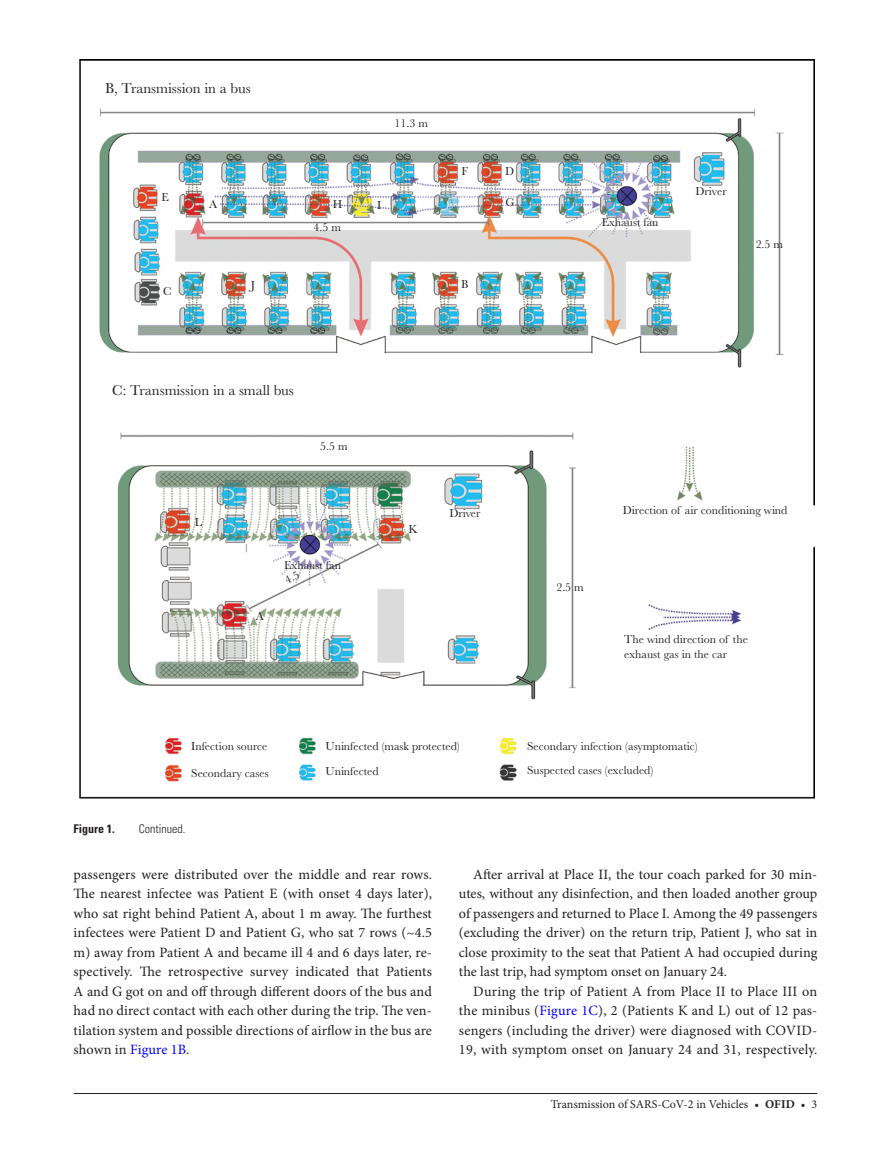
<style>
.page{position:relative;width:891px;height:1174px;background:#fff}
.page>*{position:absolute;margin:0;border:0;box-sizing:border-box;transform-origin:0 0}
.t1{font:14.85px "Baskerville MT Std";color:#231f20}
.t2{font:14.25px/19.5px "Minion Pro";letter-spacing:.005em;color:#231f20;text-align:justify}
.t3{font:12px "Minion Pro";color:#231f20}
.t4{font:300 condensed 12px "Univers LT Std";color:#231f20}
.t5{font:700 condensed 12px "Univers LT Std";color:#231f20}
.t6{font:11.85px/14.2px "Baskerville MT Std";color:#231f20}
.s1{color:#00f}
.s2{font-weight:700}
</style>
<div class="page">
<hr style="left:74px;top:1093px;width:743px;height:1px;background:#231f20">
<img style="left:79px;top:59px;width:735px;height:740px">
<svg style="left:284px;top:571px;width:16px;height:13px"></svg>
<p class="t1" style="left:105px;top:79px;width:147px">B, Transmission in a bus</p>
<p class="t6" style="left:395px;top:116px;width:35px">11.3 m</p>
<p class="t6" style="left:462px;top:164px;width:8px">F</p>
<p class="t6" style="left:505px;top:164px;width:11px">D</p>
<p class="t6" style="left:162px;top:190px;width:9px">E</p>
<p class="t6" style="left:209px;top:197px;width:10px">A</p>
<p class="t6" style="left:333px;top:197px;width:11px">H</p>
<p class="t6" style="left:377px;top:198px;width:6px">I</p>
<p class="t6" style="left:506px;top:195px;width:11px">G</p>
<p class="t6" style="left:314px;top:220px;width:29px">4.5 m</p>
<p class="t6" style="left:163px;top:284px;width:10px">C</p>
<p class="t6" style="left:251px;top:278px;width:6px">J</p>
<p class="t6" style="left:461px;top:277px;width:9px">B</p>
<p class="t6" style="left:602px;top:215px;width:58px">Exhaust fan</p>
<p class="t6" style="left:696px;top:184px;width:33px">Driver</p>
<p class="t6" style="left:756px;top:237px;width:29px">2.5 m</p>
<p class="t1" style="left:112px;top:382px;width:183px">C: Transmission in a small bus</p>
<p class="t6" style="left:195px;top:515px;width:9px">L</p>
<p class="t6" style="left:320px;top:439px;width:29px">5.5 m</p>
<p class="t6" style="left:256px;top:609px;width:10px">A</p>
<p class="t6" style="left:284px;top:558px;width:58px">Exhaust fan</p>
<p class="t6" style="left:408px;top:522px;width:11px">K</p>
<p class="t6" style="left:449px;top:506px;width:33px">Driver</p>
<p class="t6" style="left:191px;top:739px;width:78px">Infection source</p>
<p class="t6" style="left:191px;top:766px;width:79px">Secondary cases</p>
<p class="t5" style="left:74px;top:821px;width:43px">Figure 1.</p>
<p class="t4" style="left:139px;top:821px;width:48px">Continued.</p>
<p class="t6" style="left:326px;top:739px;width:136px">Uninfected (mask protected)</p>
<p class="t6" style="left:326px;top:764px;width:55px">Uninfected</p>
<p class="t6" style="left:556px;top:580px;width:29px">2.5 m</p>
<p class="t6" style="left:623px;top:503px;width:166px">Direction of air conditioning wind</p>
<p class="t6" style="left:624px;top:633px;width:125px">The wind direction of the exhaust gas in the car</p>
<p class="t6" style="left:527px;top:739px;width:172px">Secondary infection (asymptomatic)</p>
<p class="t6" style="left:527px;top:763px;width:128px">Suspected cases (excluded)</p>
<p class="t2" style="left:74px;top:865px;width:360px">passengers were distributed over the middle and rear rows.<br>The nearest infectee was Patient E (with onset 4 days later), who sat right behind Patient A, about 1 m away. The furthest infectees were Patient D and Patient G, who sat 7 rows (~4.5 m) away from Patient A and became ill 4 and 6 days later, re&shy;spectively. The retrospective survey indicated that Patients A and G got on and off through different doors of the bus and had no direct contact with each other during the trip. The ven&shy;tilation system and possible directions of airflow in the bus are shown in <span class="s1">Figure 1B</span>.</p>
<p class="t2" style="left:459px;top:865px;width:360px;text-indent:14px">After arrival at Place II, the tour coach parked for 30 min&shy;utes, without any disinfection, and then loaded another group of passengers and returned to Place I. Among the 49 passengers (excluding the driver) on the return trip, Patient J, who sat in close proximity to the seat that Patient A had occupied during the last trip, had symptom onset on January 24.</p>
<p class="t2" style="left:459px;top:982px;width:360px;text-indent:14px">During the trip of Patient A from Place II to Place III on the minibus (<span class="s1">Figure 1C</span>), 2 (Patients K and L) out of 12 pas&shy;sengers (including the driver) were diagnosed with COVID-19, with symptom onset on January 24 and 31, respectively.</p>
<p class="t3" style="left:551px;top:1096px;width:268px">Transmission of SARS-CoV-2 in Vehicles • <span class="s2">ofid</span> • 3</p>
</div>
